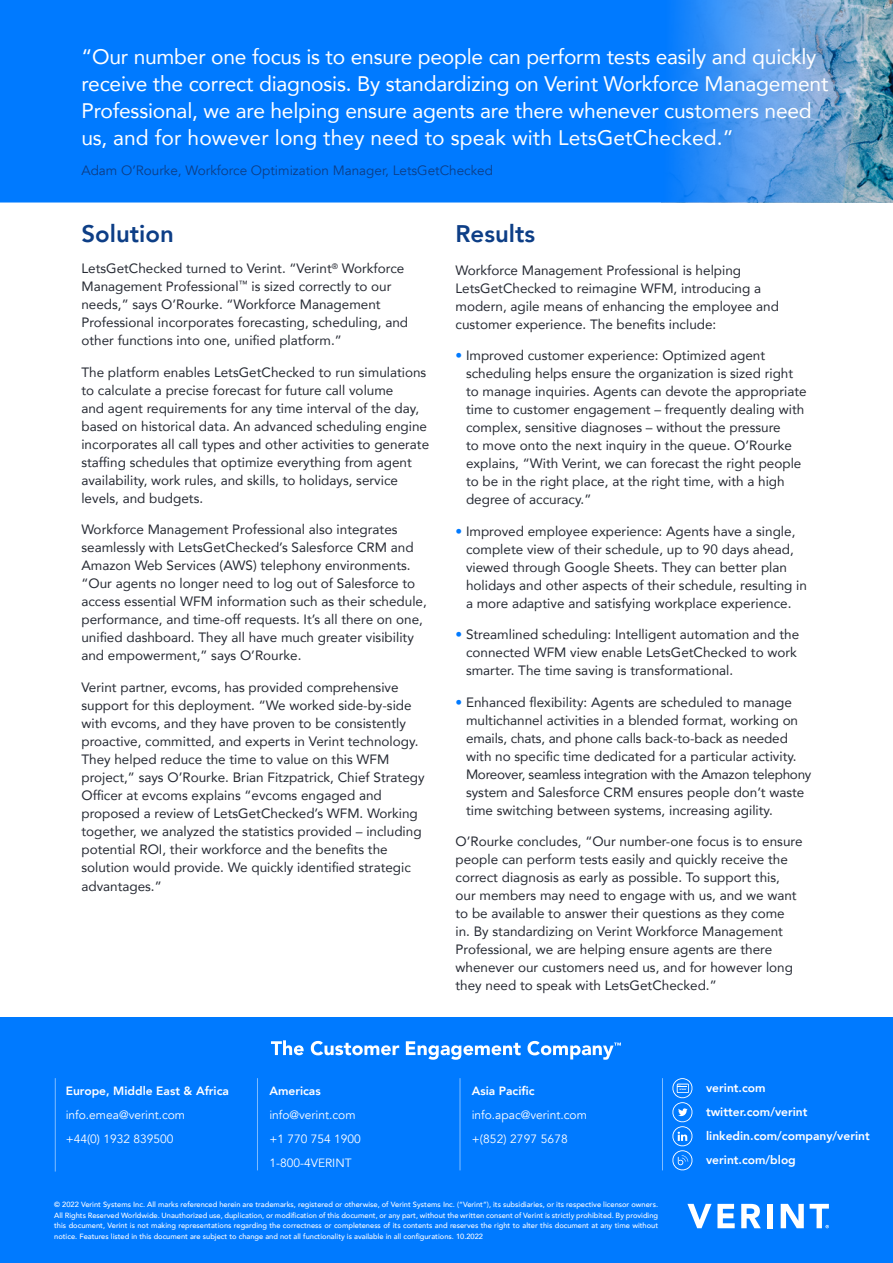
<style>
.page{position:relative;width:893px;height:1263px;background:#fff}
.page>*{position:absolute;margin:0;border:0;box-sizing:border-box;transform-origin:0 0}
.Body_copy{font:800 24px "Avenir";color:#0d3e86}
.t1{font:21px/27px "Avenir";letter-spacing:-.01em;color:#fff}
.Body_copy-2{font:13.5px/18px "Avenir";color:#262a33}
.Quote_Credit{font:13.5px "Avenir";color:#0d3e86}
.t2{font:800 12px/24px "Avenir";color:#fff}
.t3{font:12px/24px "Avenir";color:#fff}
.t4{font:500 7.5px/10.5px "Avenir";color:#fff;text-align:justify}
.s1{color:#007aff}
</style>
<div class="page">
<div style="left:0;top:1017px;width:893px;height:246px;background:#007aff"></div>
<hr style="left:662px;top:1078px;width:1px;height:92px;background:#80bdff">
<hr style="left:460px;top:1078px;width:1px;height:92px;background:#80bdff">
<hr style="left:257px;top:1078px;width:1px;height:92px;background:#80bdff">
<hr style="left:55px;top:1078px;width:1px;height:93px;background:#80bdff">
<svg style="left:687px;top:1204px;width:48px;height:24px"></svg>
<svg style="left:741px;top:1204px;width:20px;height:24px"></svg>
<div style="left:767px;top:1204px;width:5px;height:24px;background:#fff"></div>
<svg style="left:781px;top:1204px;width:23px;height:24px"></svg>
<svg style="left:810px;top:1204px;width:19px;height:24px"></svg>
<svg style="left:271px;top:1040px;width:33px;height:15px"></svg>
<svg style="left:311px;top:1041px;width:88px;height:14px"></svg>
<svg style="left:406px;top:1041px;width:115px;height:19px"></svg>
<svg style="left:527px;top:1041px;width:94px;height:19px"></svg>
<svg style="left:672px;top:1078px;width:21px;height:93px"></svg>
<img style="left:870px;top:0;width:23px;height:202px">
<svg style="left:0;top:0;width:870px;height:203px;background:#1481f8"></svg>
<p class="t1" style="left:81px;top:43px;width:748px">“Our number one focus is to ensure people can perform tests easily and quickly receive the correct diagnosis. By standardizing on Verint Workforce Management Professional, we are helping ensure agents are there whenever customers need us, and for however long they need to speak with LetsGetChecked.”</p>
<p class="Quote_Credit" style="left:81px;top:162px;width:413px">Adam O’Rourke, Workforce Optimization Manager, LetsGetChecked</p>
<p class="Body_copy" style="left:81px;top:214px;width:94px">Solution</p>
<p class="Body_copy-2" style="left:81px;top:259px;width:328px">LetsGetChecked turned to Verint. “Verint<sup>®</sup> Workforce Management Professional<sup>™</sup> is sized correctly to our needs,” says O’Rourke. “Workforce Management Professional incorporates forecasting, scheduling, and other functions into one, unified platform.”</p>
<p class="Body_copy-2" style="left:81px;top:362px;width:349px">The platform enables LetsGetChecked to run simulations to calculate a precise forecast for future call volume<br>and agent requirements for any time interval of the day, based on historical data. An advanced scheduling engine incorporates all call types and other activities to generate staffing schedules that optimize everything from agent availability, work rules, and skills, to holidays, service levels, and budgets.</p>
<p class="Body_copy-2" style="left:81px;top:520px;width:347px">Workforce Management Professional also integrates seamlessly with LetsGetChecked’s Salesforce CRM and Amazon Web Services (AWS) telephony environments. “Our agents no longer need to log out of Salesforce to access essential WFM information such as their schedule, performance, and time-off requests. It’s all there on one, unified dashboard. They all have much greater visibility and empowerment,” says O’Rourke.</p>
<p class="Body_copy-2" style="left:81px;top:677px;width:345px">Verint partner, evcoms, has provided comprehensive support for this deployment. “We worked side-by-side with evcoms, and they have proven to be consistently proactive, committed, and experts in Verint technology.<br>They helped reduce the time to value on this WFM project,” says O’Rourke. Brian Fitzpatrick, Chief Strategy Officer at evcoms explains “evcoms engaged and proposed a review of LetsGetChecked’s WFM. Working together, we analyzed the statistics provided – including potential ROI, their workforce and the benefits the solution would provide. We quickly identified strategic</p>
<p class="Body_copy-2" style="left:81px;top:877px;width:82px">advantages.”</p>
<p class="Body_copy" style="left:455px;top:214px;width:81px">Results</p>
<p class="Body_copy-2" style="left:455px;top:260px;width:325px">Workforce Management Professional is helping LetsGetChecked to reimagine WFM, introducing a modern, agile means of enhancing the employee and customer experience. The benefits include:</p>
<p class="Body_copy-2" style="left:466px;top:346px;width:342px;text-indent:-10px"><span class="s1">•</span> Improved customer experience: Optimized agent scheduling helps ensure the organization is sized right to manage inquiries. Agents can devote the appropriate time to customer engagement – frequently dealing with complex, sensitive diagnoses – without the pressure<br>to move onto the next inquiry in the queue. O’Rourke explains, “With Verint, we can forecast the right people to be in the right place, at the right time, with a high degree of accuracy.”</p>
<p class="Body_copy-2" style="left:466px;top:521px;width:342px;text-indent:-10px"><span class="s1">•</span> Improved employee experience: Agents have a single, complete view of their schedule, up to 90 days ahead, viewed through Google Sheets. They can better plan holidays and other aspects of their schedule, resulting in a more adaptive and satisfying workplace experience.</p>
<p class="Body_copy-2" style="left:466px;top:625px;width:335px;text-indent:-10px"><span class="s1">•</span> Streamlined scheduling: Intelligent automation and the connected WFM view enable LetsGetChecked to work smarter. The time saving is transformational.</p>
<p class="Body_copy-2" style="left:466px;top:692px;width:347px;text-indent:-10px"><span class="s1">•</span> Enhanced flexibility: Agents are scheduled to manage multichannel activities in a blended format, working on emails, chats, and phone calls back-to-back as needed with no specific time dedicated for a particular activity.<br>Moreover, seamless integration with the Amazon telephony system and Salesforce CRM ensures people don’t waste time switching between systems, increasing agility.</p>
<p class="Body_copy-2" style="left:455px;top:832px;width:349px">O’Rourke concludes, “Our number-one focus is to ensure people can perform tests easily and quickly receive the correct diagnosis as early as possible. To support this, our members may need to engage with us, and we want to be available to answer their questions as they come in. By standardizing on Verint Workforce Management Professional, we are helping ensure agents are there whenever our customers need us, and for however long they need to speak with LetsGetChecked.”</p>
<p class="t2" style="left:66px;top:1079px;width:165px">Europe, Middle East &amp; Africa</p>
<p class="t3" style="left:66px;top:1103px;width:121px">info.emea@verint.com +44(0) 1932 839500</p>
<p class="t2" style="left:269px;top:1079px;width:53px">Americas</p>
<p class="t3" style="left:269px;top:1103px;width:93px">info@verint.com +1 770 754 1900<br>1-800-4VERINT</p>
<p class="t2" style="left:472px;top:1079px;width:64px">Asia Pacific</p>
<p class="t3" style="left:472px;top:1103px;width:117px">info.apac@verint.com +(852) 2797 5678</p>
<p class="t2" style="left:706px;top:1076px;width:165px">verint.com twitter.com/verint linkedin.com/company/verint verint.com/blog</p>
<p class="t4" style="left:54px;top:1199px;width:605px">© 2022 Verint Systems Inc. All marks referenced herein are trademarks, registered or otherwise, of Verint Systems Inc. (“Verint”), its subsidiaries, or its respective licensor owners.<br>All Rights Reserved Worldwide. Unauthorized use, duplication, or modification of this document, or any part, without the written consent of Verint is strictly prohibited. By providing this document, Verint is not making representations regarding the correctness or completeness of its contents and reserves the right to alter this document at any time without notice. Features listed in this document are subject to change and not all functionality is available in all configurations. 10.2022</p>
</div>
